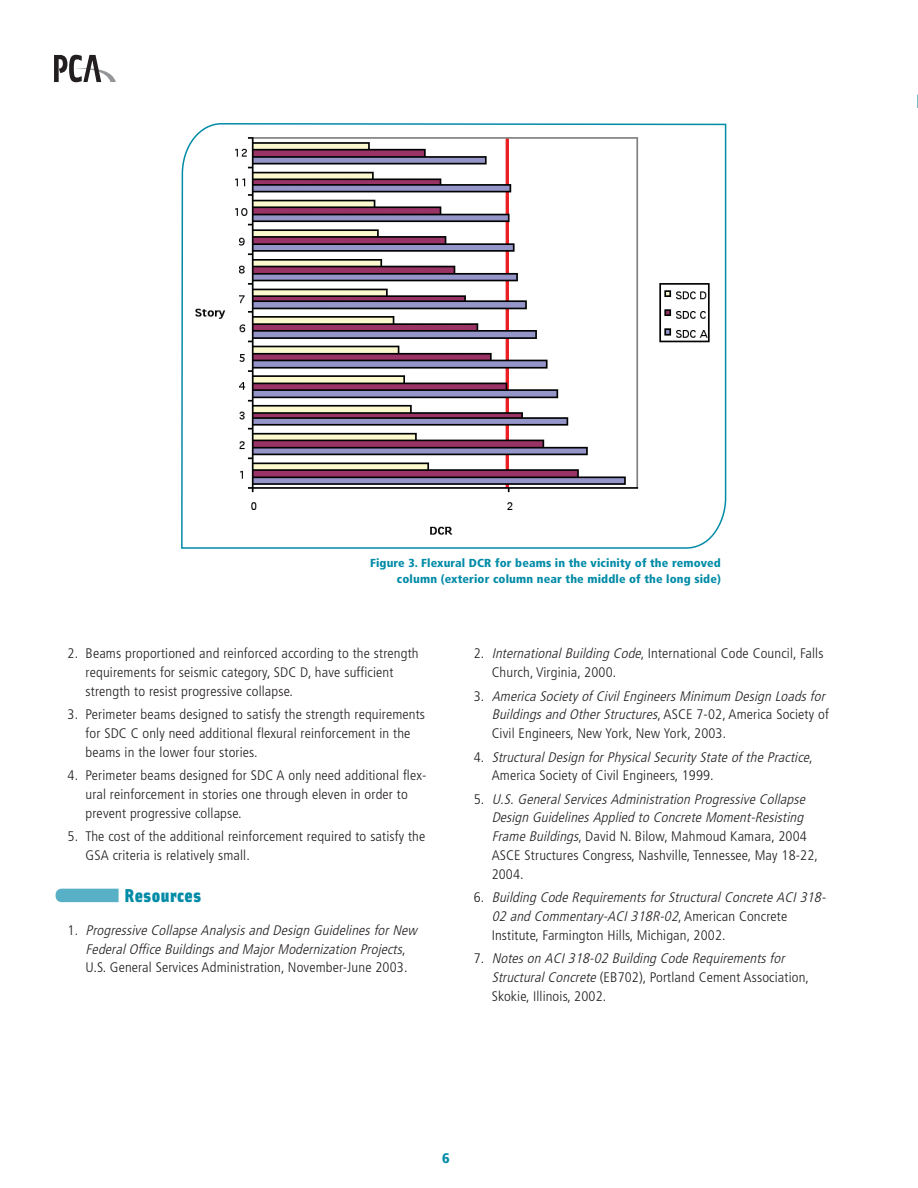
<style>
.page{position:relative;width:918px;height:1188px;background:#fff}
.page>*{position:absolute;margin:0;border:0;box-sizing:border-box;transform-origin:0 0}
.t1{font:900 18.75px "Solex";letter-spacing:.025em;color:#008ba7}
.t2{font:italic 300 condensed 13.8px/18.8px "Frutiger";letter-spacing:.01em;color:#231f20;scale:1.05 1}
.t3{font:300 condensed 13.8px/18.8px "Frutiger";letter-spacing:.01em;color:#231f20;scale:1.05 1}
.t4{font:900 condensed 13.8px "Frutiger";color:#008ba7;scale:1.05 1}
.t5{font:900 condensed 11.7px/15.8px "Frutiger";letter-spacing:.01em;color:#008ba7;text-align:right;scale:1.05 1}
.s1{font-style:normal}
.s2{font-style:italic}
</style>
<div class="page">
<svg style="left:54px;top:55px;width:62px;height:27px"></svg>
<svg style="left:56px;top:889px;width:63px;height:13px"></svg>
<svg style="left:182px;top:123px;width:544px;height:426px"></svg>
<p class="t5" style="left:370px;top:556px;width:336px">Figure 3. Flexural DCR for beams in the vicinity of the removed column (exterior column near the middle of the long side)</p>
<p class="t3" style="left:86px;top:645px;width:319px;text-indent:-18px">2. Beams proportioned and reinforced according to the strength requirements for seismic category, SDC D, have sufficient strength to resist progressive collapse.</p>
<p class="t3" style="left:86px;top:706px;width:325px;text-indent:-18px">3. Perimeter beams designed to satisfy the strength requirements for SDC C only need additional flexural reinforcement in the beams in the lower four stories.</p>
<p class="t3" style="left:86px;top:767px;width:326px;text-indent:-18px">4. Perimeter beams designed for SDC A only need additional flex&shy;ural reinforcement in stories one through eleven in order to prevent progressive collapse.</p>
<p class="t3" style="left:86px;top:828px;width:325px;text-indent:-18px">5. The cost of the additional reinforcement required to satisfy the<br>GSA criteria is relatively small.</p>
<h1 class="t1" style="left:125px;top:888px;width:78px">Resources</h1>
<p class="t2" style="left:68px;top:922px;width:337px;text-align:center"><span class="s1">1 .</span> Progressive Collapse Analysis and Design Guidelines for New<br>Federal Office Buildings and Major Modernization Projects<span class="s1">,<br>U.S. General Services Administration, November-June 2003.</span></p>
<p class="t3" style="left:492px;top:645px;width:318px;text-indent:-18px">2. <span class="s2">International Building Code</span>, International Code Council, Falls<br>Church, Virginia, 2000.</p>
<p class="t2" style="left:492px;top:688px;width:323px;text-align:justify;text-indent:-18px"><span class="s1">3 .</span> America Society of Civil Engineers Minimum Design Loads for Buildings and Other Structures<span class="s1">, A S C E 7 - 0 2 , A m e r i c a S o c i e ty o f Civil Engineers, New York, New York, 2003.</span></p>
<p class="t2" style="left:492px;top:748px;width:307px;text-indent:-18px"><span class="s1">4 .</span> Structural Design for Physical Security State of the Practice<span class="s1">,<br>America Society of Civil Engineers, 1999.</span></p>
<p class="t2" style="left:492px;top:791px;width:312px;text-indent:-18px"><span class="s1">5 .</span> U.S. General Services Administration Progressive Collapse Design Guidelines Applied to Concrete Moment-Resisting Frame Buildings<span class="s1">, David N. Bilow, Mahmoud Kamara, 2004<br>ASCE Structures Congress, Nashville, Tennessee, May 18-22, 2004.</span></p>
<p class="t2" style="left:492px;top:889px;width:322px;text-indent:-18px"><span class="s1">6 .</span> Building Code Requirements for Structural Concrete ACI 318-<br>02 and Commentary-ACI 318R-02<span class="s1">, A m e r i c a n C o n c r e t e<br>Institute, Farmington Hills, Michigan, 2002.</span></p>
<p class="t2" style="left:492px;top:950px;width:304px;text-indent:-18px"><span class="s1">7 .</span> Notes on ACI 318-02 Building Code Requirements for<br>Structural Concrete<span class="s1">(EB702), Portland Cement Association,<br>Skokie, Illinois, 2002.</span></p>
<p class="t4" style="left:442px;top:1153px;width:9px">6</p>
</div>
